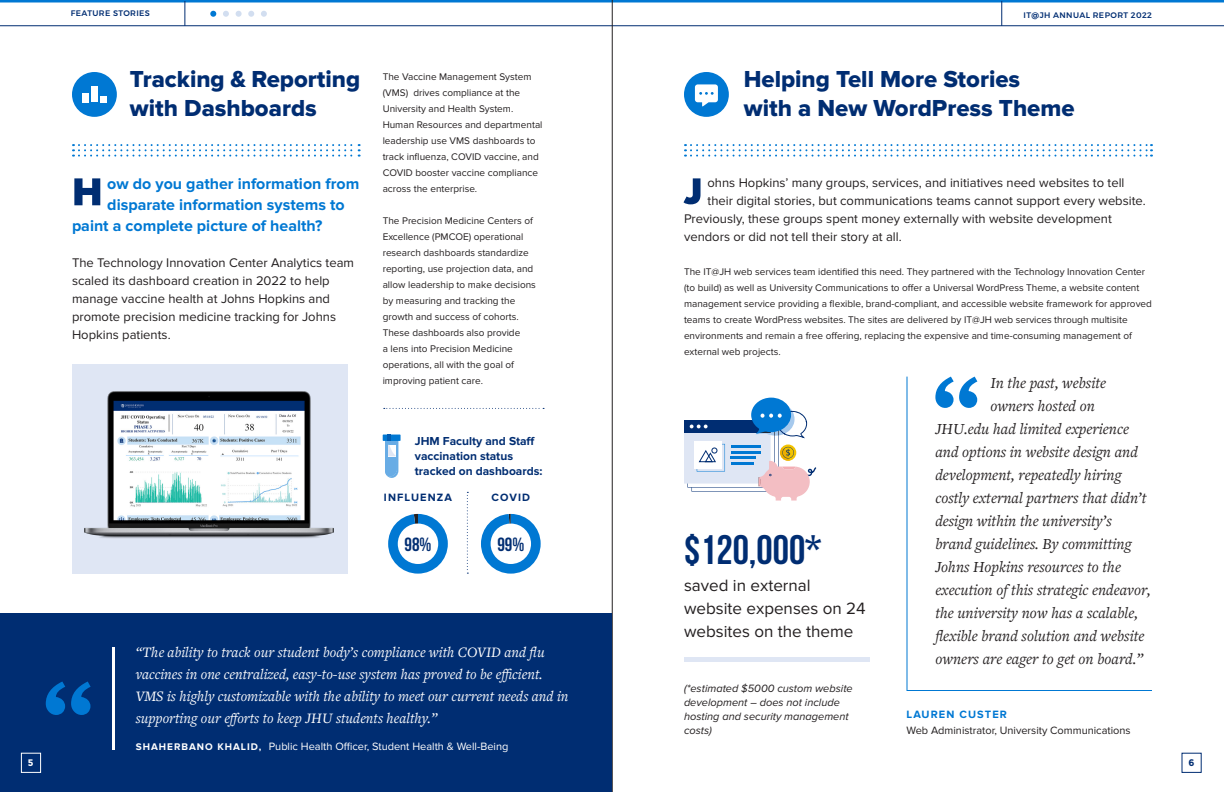
<style>
.page{position:relative;width:1224px;height:792px;background:#fff}
.page>*{position:absolute;margin:0;border:0;box-sizing:border-box;transform-origin:0 0}
.Body{font:700 41px "Bebas Neue";color:#002d72}
.Subhead_2{font:24px/28.8px "Proxima Nova Extrabld";color:#002d72}
.Body-2{font:700 19px "Bebas Neue";color:#002d72}
.Body-3{font:17px/23px "Proxima Nova";color:#231f20}
.t1{font:italic 16px "Freight Text Pro";color:#231f20}
.Body_larger{font:700 16px "Proxima Nova";color:#0078d3}
.t2{font:italic 15px/22px "Freight Text Pro";color:#fff}
.Body_larger-2{font:13px/18px "Proxima Nova";color:#231f20}
.Body_larger-3{font:700 12px/15px "Proxima Nova";color:#002d72}
.Body-4{font:italic 11px/14px "Proxima Nova";color:#231f20}
.Body-5{font:11px "Proxima Nova";color:#fff}
.Body-6{font:11px "Proxima Nova";color:#231f20}
.Body-7{font:700 11px "Proxima Nova";letter-spacing:.1em;color:#002d72}
.Body-8{font:700 11px "Proxima Nova";letter-spacing:.1em;color:#0078d3}
.Body-9{font:10px/16px "Proxima Nova";color:#231f20}
.t3{font:700 9.5px "Montserrat";color:#002d72}
.t4{font:700 9.5px "Montserrat";color:#fff}
.t5{font:500 8px "Montserrat";letter-spacing:.05em;color:#002d72}
.s1{font-weight:700;font-size:10px}
</style>
<div class="page">
<hr style="left:0;top:25px;width:612px;height:1px;background:#002d72">
<hr style="left:0;top:0;width:612px;height:2px;background:#0078d3">
<svg style="left:185px;top:1px;width:1px;height:25px"></svg>
<hr style="left:612px;top:25px;width:612px;height:1px;background:#002d72">
<hr style="left:612px;top:0;width:612px;height:2px;background:#0078d3">
<svg style="left:1002px;top:1px;width:1px;height:25px"></svg>
<svg style="left:210px;top:11px;width:6px;height:6px"></svg>
<svg style="left:236px;top:11px;width:6px;height:6px"></svg>
<svg style="left:223px;top:11px;width:6px;height:6px"></svg>
<svg style="left:248px;top:11px;width:6px;height:6px"></svg>
<svg style="left:261px;top:11px;width:6px;height:6px"></svg>
<hr style="left:612px;top:0;width:1px;height:792px;background:#231f20">
<div style="left:0;top:613px;width:612px;height:179px;background:#002d72"></div>
<div style="left:72px;top:364px;width:276px;height:210px;background:#dfe6f4"></div>
<img style="left:84px;top:391px;width:250px;height:148px">
<svg style="left:906px;top:376px;width:246px;height:315px"></svg>
<svg style="left:935px;top:377px;width:42px;height:31px"></svg>
<svg style="left:481px;top:514px;width:60px;height:60px"></svg>
<svg style="left:388px;top:514px;width:60px;height:60px"></svg>
<svg style="left:467px;top:492px;width:1px;height:82px"></svg>
<div style="left:383px;top:435px;width:18px;height:6px;background:#0078d3"></div>
<svg style="left:385px;top:435px;width:13px;height:43px"></svg>
<svg style="left:384px;top:408px;width:160px;height:1px"></svg>
<svg style="left:685px;top:144px;width:467px;height:13px"></svg>
<svg style="left:73px;top:144px;width:287px;height:13px"></svg>
<svg style="left:46px;top:682px;width:45px;height:33px"></svg>
<hr style="left:112px;top:647px;width:2px;height:103px;background:#fff">
<div style="left:72px;top:72px;width:45px;height:45px;background:#0078d3;border-radius:50%"></div>
<div style="left:82px;top:93px;width:7px;height:9px;background:#fff"></div>
<div style="left:100px;top:96px;width:7px;height:6px;background:#fff"></div>
<div style="left:91px;top:87px;width:7px;height:15px;background:#fff"></div>
<svg style="left:74px;top:178px;width:26px;height:27px"></svg>
<svg style="left:684px;top:178px;width:17px;height:26px"></svg>
<div style="left:684px;top:72px;width:45px;height:45px;background:#0078d3;border-radius:50%"></div>
<svg style="left:695px;top:84px;width:23px;height:23px"></svg>
<svg style="left:684px;top:398px;width:133px;height:103px"></svg>
<hr style="left:684px;top:658px;width:186px;height:4px;background:#dfe6f4">
<div style="left:21px;top:753px;width:20px;height:20px;border:1px solid #fff"></div>
<p class="t4" style="left:28px;top:757px;width:7px">5</p>
<p class="t5" style="left:71px;top:7px;width:81px">FEATURE STORIES</p>
<p class="t5" style="left:1024px;top:9px;width:130px">IT@JH ANNUAL REPORT 2022</p>
<p class="Subhead_2" style="left:130px;top:65px;width:232px">Tracking &amp; Reporting with Dashboards</p>
<p class="Subhead_2" style="left:744px;top:65px;width:332px">Helping Tell More Stories<br>with a New WordPress Theme</p>
<p class="Body-9" style="left:383px;top:69px;width:161px">The Vaccine Management System (VMS) drives compliance at the<br>University and Health System.<br>Human Resources and departmental leadership use VMS dashboards to track influenza, COVID vaccine, and<br>COVID booster vaccine compliance across the enterprise.</p>
<p class="Body-9" style="left:383px;top:213px;width:155px">The Precision Medicine Centers of<br>Excellence (PMCOE) operational research dashboards standardize reporting, use projection data, and allow leadership to make decisions by measuring and tracking the growth and success of cohorts.<br>These dashboards also provide<br>a lens into Precision Medicine operations, all with the goal of improving patient care.</p>
<p class="Body_larger-2" style="left:708px;top:174px;width:419px">ohns Hopkins’ many groups, services, and initiatives need websites to tell</p>
<p class="Body_larger-2" style="left:708px;top:192px;width:440px">their digital stories, but communications teams cannot support every website.</p>
<p class="Body_larger-2" style="left:684px;top:210px;width:429px">Previously, these groups spent money externally with website development</p>
<p class="Body_larger-2" style="left:684px;top:228px;width:219px">vendors or did not tell their story at all.</p>
<p class="Body-9" style="left:684px;top:263px;width:469px">The IT@JH web services team identified this need. They partnered with the Technology Innovation Center (to build) as well as University Communications to offer a Universal WordPress Theme, a website content management service providing a flexible, brand-compliant, and accessible website framework for approved teams to create WordPress websites. The sites are delivered by IT@JH web services through multisite environments and remain a free offering, replacing the expensive and time-consuming management of external web projects.</p>
<p class="Body_larger" style="left:107px;top:174px;width:254px">ow do you gather information from</p>
<p class="Body_larger" style="left:107px;top:195px;width:239px">disparate information systems to</p>
<p class="Body_larger" style="left:72px;top:216px;width:252px">paint a complete picture of health?</p>
<p class="Body_larger-2" style="left:72px;top:254px;width:284px">The Technology Innovation Center Analytics team scaled its dashboard creation in 2022 to help manage vaccine health at Johns Hopkins and promote precision medicine tracking for Johns Hopkins patients.</p>
<p class="t1" style="left:990px;top:372px;width:117px">In the past, website</p>
<p class="t1" style="left:990px;top:395px;width:106px">owners hosted on</p>
<p class="t1" style="left:935px;top:418px;width:195px">JHU.edu had limited experience</p>
<p class="t1" style="left:935px;top:441px;width:204px">and options in website design and</p>
<p class="t1" style="left:935px;top:464px;width:188px">development, repeatedly hiring</p>
<p class="t1" style="left:935px;top:487px;width:213px">costly external partners that didn’t</p>
<p class="t1" style="left:935px;top:510px;width:178px">design within the university’s</p>
<p class="t1" style="left:935px;top:533px;width:198px">brand guidelines. By committing</p>
<p class="t1" style="left:935px;top:556px;width:187px">Johns Hopkins resources to the</p>
<p class="t1" style="left:935px;top:579px;width:217px">execution of this strategic endeavor,</p>
<p class="t1" style="left:935px;top:602px;width:204px">the university now has a scalable,</p>
<p class="t1" style="left:935px;top:625px;width:210px">flexible brand solution and website</p>
<p class="t1" style="left:935px;top:648px;width:209px">owners are eager to get on board.”</p>
<p class="Body_larger-3" style="left:415px;top:434px;width:129px">JHM Faculty and Staff vaccination status tracked on dashboards:</p>
<p class="Body-7" style="left:492px;top:491px;width:40px">COVID</p>
<p class="Body-7" style="left:384px;top:491px;width:70px">INFLUENZA</p>
<p class="Body" style="left:684px;top:528px;width:139px">$120,000*</p>
<p class="Body-3" style="left:684px;top:574px;width:183px">saved in external website expenses on 24 websites on the theme</p>
<p class="Body-2" style="left:405px;top:534px;width:28px">98%</p>
<p class="Body-2" style="left:497px;top:534px;width:28px">99%</p>
<p class="t2" style="left:136px;top:640px;width:434px">“The ability to track our student body’s compliance with COVID and flu vaccines in one centralized, easy-to-use system has proved to be efficient.<br>VMS is highly customizable with the ability to meet our current needs and in supporting our efforts to keep JHU students healthy.”</p>
<p class="Body-5" style="left:136px;top:740px;width:374px"><span class="s1">SHAHERBANO KHALID,</span> Public Health Officer, Student Health &amp; Well-Being</p>
<p class="Body-4" style="left:684px;top:682px;width:170px">(*estimated $5000 custom website development – does not include hosting and security management costs)</p>
<p class="Body-8" style="left:906px;top:708px;width:102px">LAUREN CUSTER</p>
<p class="Body-6" style="left:906px;top:724px;width:226px">Web Administrator, University Communications</p>
<p class="t3" style="left:1188px;top:757px;width:7px">6</p>
</div>
